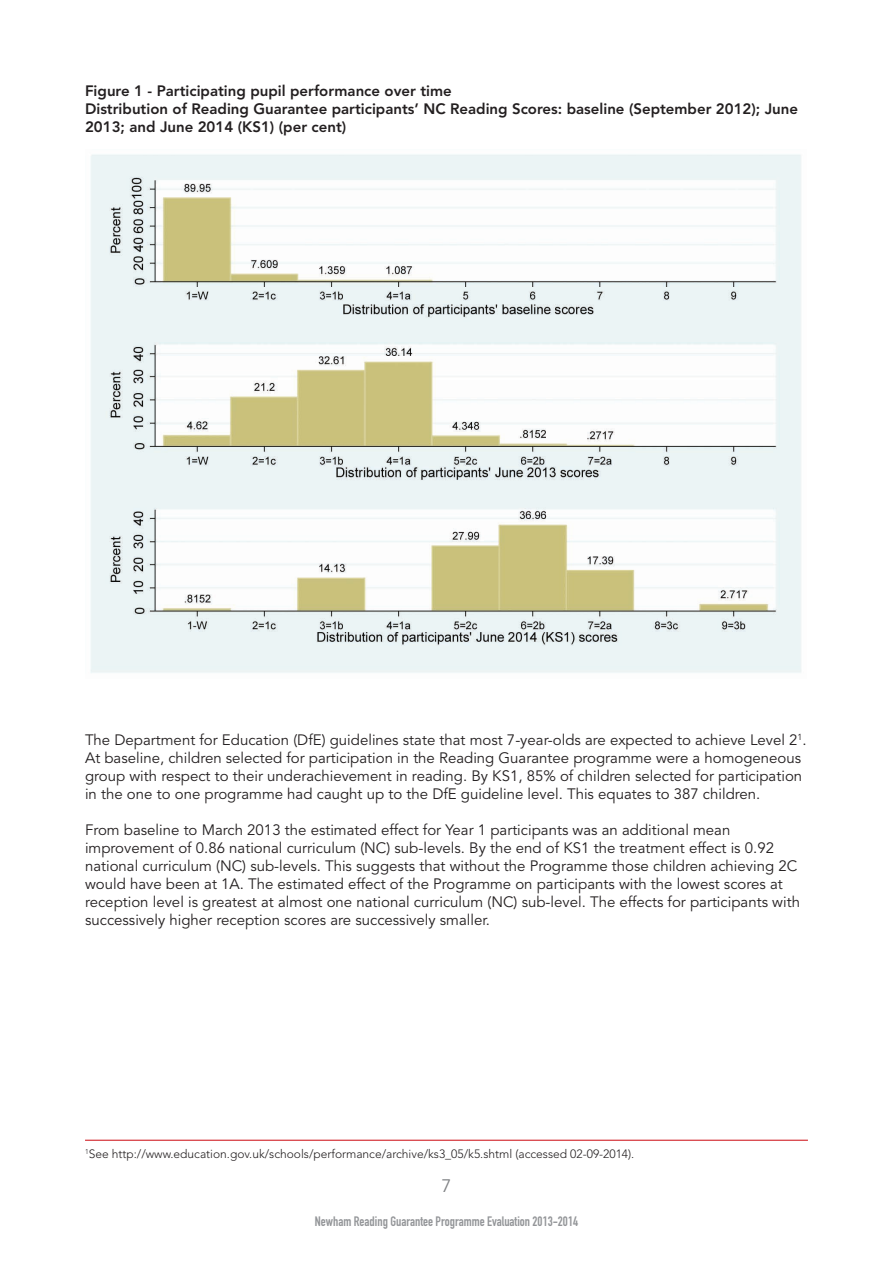
<style>
.page{position:relative;width:893px;height:1263px;background:#fff}
.page>*{position:absolute;margin:0;border:0;box-sizing:border-box;transform-origin:0 0}
.t1{font:18px "Avenir";color:#808285}
.t2{font:15px/18px "Avenir";color:#231f20}
.t3{font:800 15px/18px "Avenir";color:#231f20}
.t4{font:13.5px "DIN Engschrift";color:#939598}
.t5{font:300 12px "Avenir";color:#231f20}
</style>
<div class="page">
<img style="left:90px;top:154px;width:711px;height:519px">
<hr style="left:85px;top:1140px;width:723px;height:1px;background:#d1232a">
<p class="t3" style="left:85px;top:82px;width:715px">Figure 1 - Participating pupil performance over time<br>Distribution of Reading Guarantee participants’ NC Reading Scores: baseline (September 2012); June<br>2013; and June 2014 (KS1) (per cent)</p>
<p class="t2" style="left:85px;top:731px;width:723px">The Department for Education (DfE) guidelines state that most 7-year-olds are expected to achieve Level 2<sup>1</sup>.<br>At baseline, children selected for participation in the Reading Guarantee programme were a homogeneous group with respect to their underachievement in reading. By KS1, 85% of children selected for participation in the one to one programme had caught up to the DfE guideline level. This equates to 387 children.</p>
<p class="t2" style="left:85px;top:821px;width:716px">From baseline to March 2013 the estimated effect for Year 1 participants was an additional mean improvement of 0.86 national curriculum (NC) sub-levels. By the end of KS1 the treatment effect is 0.92 national curriculum (NC) sub-levels. This suggests that without the Programme those children achieving 2C would have been at 1A. The estimated effect of the Programme on participants with the lowest scores at reception level is greatest at almost one national curriculum (NC) sub-level. The effects for participants with successively higher reception scores are successively smaller.</p>
<p class="t5" style="left:85px;top:1147px;width:551px"><sup>1</sup>See http://www.education.gov.uk/schools/performance/archive/ks3_05/k5.shtml (accessed 02-09-2014).</p>
<p class="t1" style="left:441px;top:1175px;width:12px">7</p>
<p class="t4" style="left:315px;top:1213px;width:265px">Newham Reading Guarantee Programme Evaluation 2013-2014</p>
</div>
